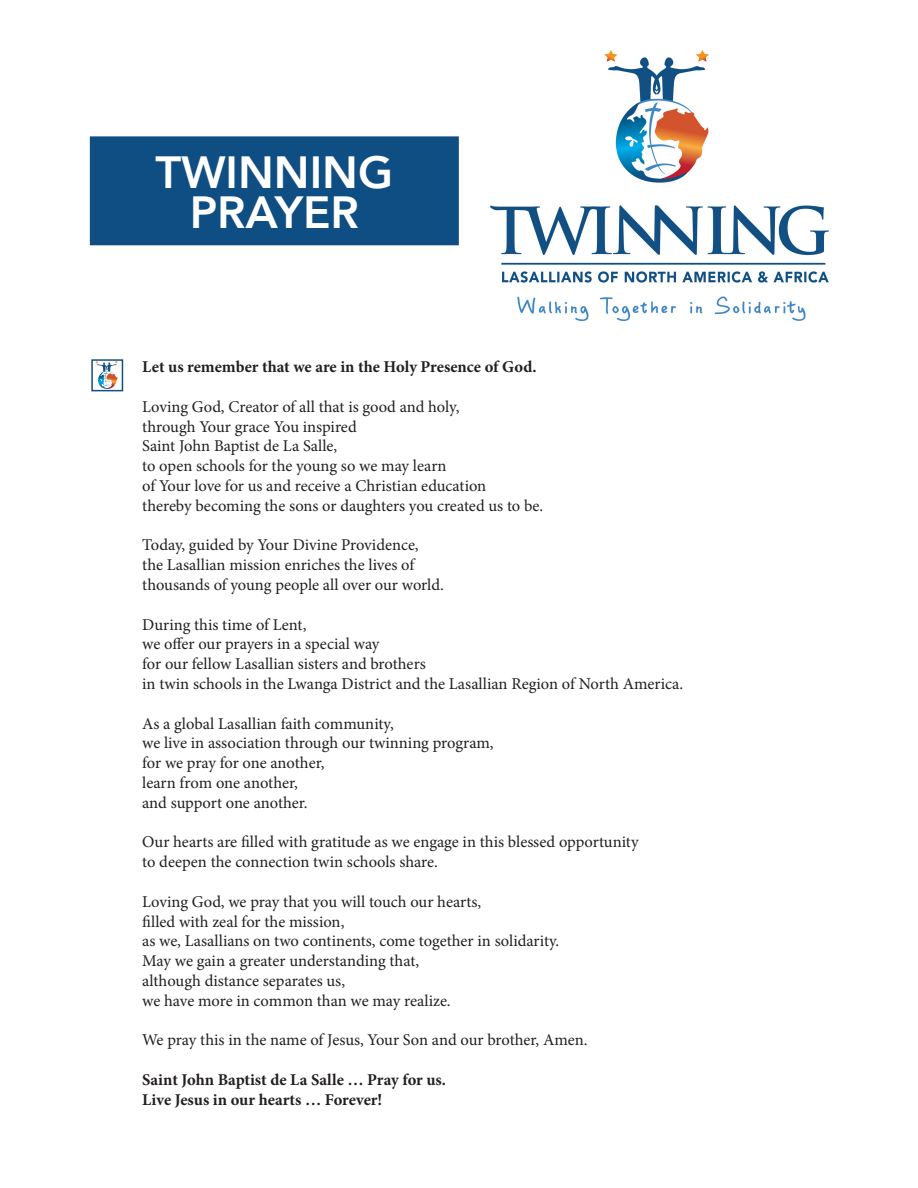
<style>
.page{position:relative;width:918px;height:1188px;background:#fff}
.page>*{position:absolute;margin:0;border:0;box-sizing:border-box;transform-origin:0 0}
.t1{font:800 45px/40.5px "Avenir";color:#fff;text-align:center}
.t2{font:16.5px "Minion Pro";letter-spacing:-.005em;color:#231f20}
.t3{font:700 16.5px "Minion Pro";color:#231f20}
</style>
<div class="page">
<div style="left:90px;top:136px;width:369px;height:109px;background:#0f4e82;border:2px solid #0f4e82"></div>
<img style="left:490px;top:50px;width:338px;height:270px">
<svg style="left:96px;top:362px;width:22px;height:26px"></svg>
<div style="left:91px;top:359px;width:32px;height:32px;border:2px solid #144e82"></div>
<p class="t1" style="left:156px;top:152px;width:239px">TWINNING<br>PRAYER</p>
<p class="t3" style="left:142px;top:355px;width:396px">Let us remember that we are in the Holy Presence of God.</p>
<p class="t2" style="left:142px;top:395px;width:319px">Loving God, Creator of all that is good and holy,</p>
<p class="t2" style="left:142px;top:415px;width:216px">through Your grace You inspired</p>
<p class="t2" style="left:142px;top:435px;width:197px">Saint John Baptist de La Salle,</p>
<p class="t2" style="left:142px;top:455px;width:306px">to open schools for the young so we may learn</p>
<p class="t2" style="left:142px;top:475px;width:346px">of Your love for us and receive a Christian education</p>
<p class="t2" style="left:142px;top:494px;width:403px">thereby becoming the sons or daughters you created us to be.</p>
<p class="t2" style="left:142px;top:534px;width:278px">Today, guided by Your Divine Providence,</p>
<p class="t2" style="left:142px;top:554px;width:274px">the Lasallian mission enriches the lives of</p>
<p class="t2" style="left:142px;top:574px;width:303px">thousands of young people all over our world.</p>
<p class="t2" style="left:142px;top:613px;width:166px">During this time of Lent,</p>
<p class="t2" style="left:142px;top:633px;width:239px">we offer our prayers in a special way</p>
<p class="t2" style="left:142px;top:653px;width:285px">for our fellow Lasallian sisters and brothers</p>
<p class="t2" style="left:142px;top:673px;width:543px">in twin schools in the Lwanga District and the Lasallian Region of North America.</p>
<p class="t2" style="left:142px;top:712px;width:253px">As a global Lasallian faith community,</p>
<p class="t2" style="left:142px;top:732px;width:353px">we live in association through our twinning program,</p>
<p class="t2" style="left:142px;top:752px;width:184px">for we pray for one another,</p>
<p class="t2" style="left:142px;top:772px;width:157px">learn from one another,</p>
<p class="t2" style="left:142px;top:791px;width:167px">and support one another.</p>
<p class="t2" style="left:142px;top:831px;width:498px">Our hearts are filled with gratitude as we engage in this blessed opportunity</p>
<p class="t2" style="left:142px;top:851px;width:297px">to deepen the connection twin schools share.</p>
<p class="t2" style="left:142px;top:890px;width:341px">Loving God, we pray that you will touch our hearts,</p>
<p class="t2" style="left:142px;top:910px;width:204px">filled with zeal for the mission,</p>
<p class="t2" style="left:142px;top:930px;width:419px">as we, Lasallians on two continents, come together in solidarity.</p>
<p class="t2" style="left:142px;top:950px;width:278px">May we gain a greater understanding that,</p>
<p class="t2" style="left:142px;top:970px;width:204px">although distance separates us,</p>
<p class="t2" style="left:142px;top:989px;width:310px">we have more in common than we may realize.</p>
<p class="t2" style="left:142px;top:1029px;width:447px">We pray this in the name of Jesus, Your Son and our brother, Amen.</p>
<p class="t3" style="left:142px;top:1068px;width:305px">Saint John Baptist de La Salle … Pray for us.</p>
<p class="t3" style="left:142px;top:1088px;width:242px">Live Jesus in our hearts … Forever!</p>
</div>
